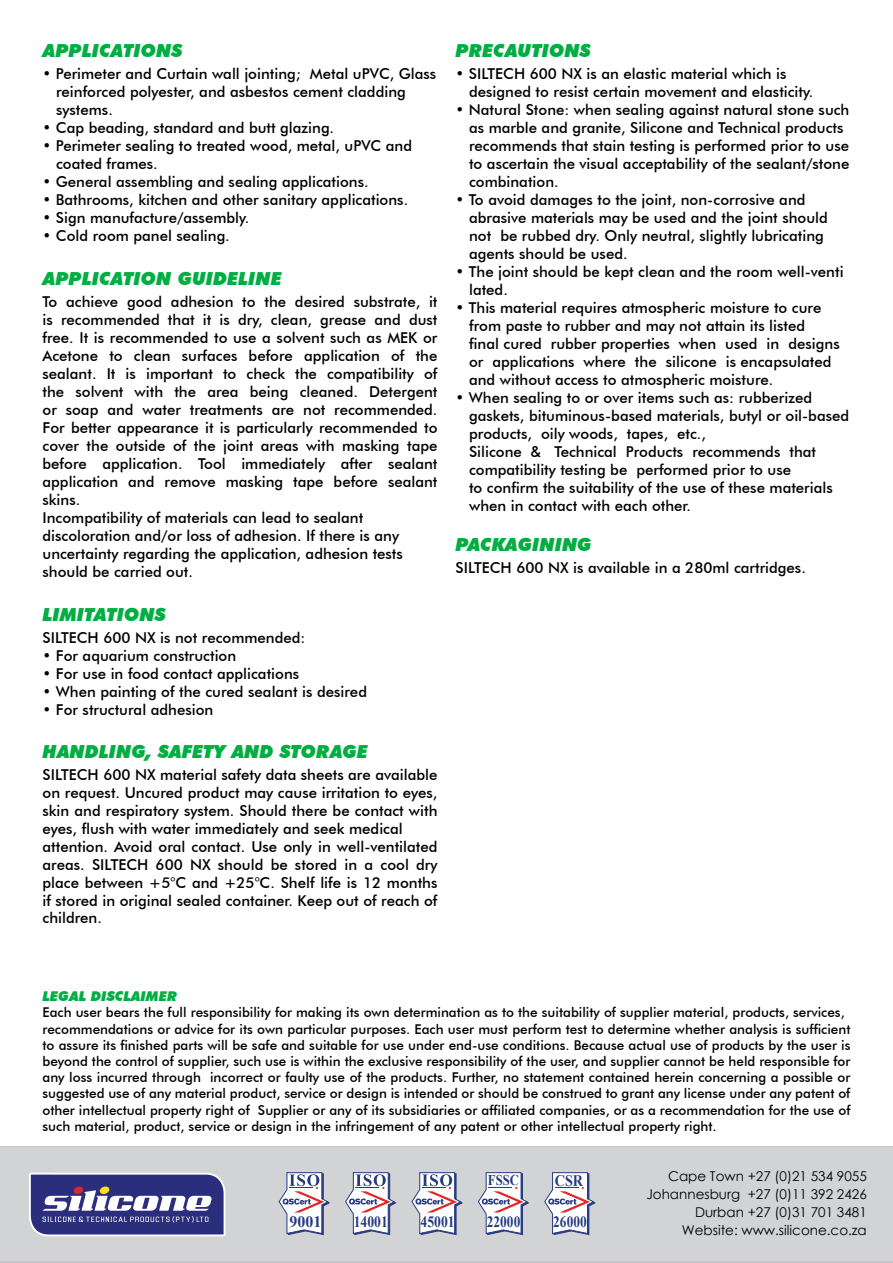
<style>
.page{position:relative;width:893px;height:1263px;background:#fff}
.page>*{position:absolute;margin:0;border:0;box-sizing:border-box;transform-origin:0 0}
.t1{font:italic 900 18px "Futura BT";color:#00ae42}
.t2{font:700 16.05px "Times New Roman";color:#263b80;scale:.88 1}
.t3{font:700 15.9px "Times New Roman";color:#263b80}
.t4{font:700 15.75px "Times New Roman";color:#263b80;scale:.87 1}
.t5{font:700 15.75px "Times New Roman";color:#263b80;scale:.85 1}
.t6{font:500 15px/18px "Futura BT";color:#000}
.t7{font:700 14.85px "Times New Roman";color:#263b80;scale:.85 1}
.t8{font:500 13.5px/16.2px "Futura BT";color:#000}
.t9{font:13.5px/18px "Century Gothic";color:#000;text-align:right}
.t10{font:italic 900 13.5px "Futura BT";color:#00ae42}
</style>
<div class="page">
<div style="left:0;top:1147px;width:893px;height:116px;background:#cccccd"></div>
<div style="left:0;top:1147px;width:893px;height:113px;background:#d1d3d4"></div>
<svg style="left:29px;top:1173px;width:196px;height:63px;background:#5f609a"></svg>
<svg style="left:278px;top:1172px;width:52px;height:63px"></svg>
<svg style="left:345px;top:1172px;width:52px;height:63px"></svg>
<svg style="left:411px;top:1172px;width:52px;height:63px"></svg>
<svg style="left:477px;top:1172px;width:53px;height:63px"></svg>
<svg style="left:544px;top:1172px;width:52px;height:63px"></svg>
<p class="t1" style="left:43px;top:40px;width:141px">APPLICATIONS</p>
<p class="t6" style="left:56px;top:65px;width:382px;text-indent:-14px">• Perimeter and Curtain wall jointing; Metal uPVC, Glass reinforced polyester, and asbestos cement cladding systems.</p>
<p class="t6" style="left:43px;top:119px;width:293px">• Cap beading, standard and butt glazing.</p>
<p class="t6" style="left:56px;top:137px;width:358px;text-indent:-14px">• Perimeter sealing to treated wood, metal, uPVC and coated frames.</p>
<p class="t6" style="left:43px;top:173px;width:328px">• General assembling and sealing applications.</p>
<p class="t6" style="left:43px;top:191px;width:367px">• Bathrooms, kitchen and other sanitary applications.</p>
<p class="t6" style="left:43px;top:209px;width:208px">• Sign manufacture/assembly.</p>
<p class="t6" style="left:43px;top:227px;width:189px">• Cold room panel sealing.</p>
<p class="t1" style="left:43px;top:268px;width:241px">APPLICATION GUIDELINE</p>
<p class="t6" style="left:43px;top:293px;width:396px">To achieve good adhesion to the desired substrate, it is recommended that it is dry, clean, grease and dust free. It is recommended to use a solvent such as MEK or Acetone to clean surfaces before application of the sealant. It is important to check the compatibility of the solvent with the area being cleaned. Detergent or soap and water treatments are not recommended.<br>For better appearance it is particularly recommended to cover the outside of the joint areas with masking tape before application. Tool immediately after sealant application and remove masking tape before sealant skins.<br>Incompatibility of materials can lead to sealant discoloration and/or loss of adhesion. If there is any uncertainty regarding the application, adhesion tests should be carried out.</p>
<p class="t1" style="left:43px;top:603px;width:125px">LIMITATIONS</p>
<p class="t6" style="left:43px;top:628px;width:264px">SILTECH 600 NX is not recommended:</p>
<p class="t6" style="left:43px;top:646px;width:195px">• For aquarium construction</p>
<p class="t6" style="left:43px;top:664px;width:258px">• For use in food contact applications</p>
<p class="t6" style="left:43px;top:682px;width:326px">• When painting of the cured sealant is desired</p>
<p class="t6" style="left:43px;top:700px;width:172px">• For structural adhesion</p>
<p class="t1" style="left:43px;top:741px;width:327px">HANDLING, SAFETY AND STORAGE</p>
<p class="t6" style="left:43px;top:766px;width:396px">SILTECH 600 NX material safety data sheets are available on request. Uncured product may cause irritation to eyes, skin and respiratory system. Should there be contact with eyes, flush with water immediately and seek medical attention. Avoid oral contact. Use only in well-ventilated areas. SILTECH 600 NX should be stored in a cool dry place between +5°C and +25°C. Shelf life is 12 months if stored in original sealed container. Keep out of reach of</p>
<p class="t6" style="left:43px;top:908px;width:61px">children.</p>
<p class="t1" style="left:455px;top:40px;width:136px">PRECAUTIONS</p>
<p class="t6" style="left:469px;top:65px;width:346px;text-indent:-14px">• SILTECH 600 NX is an elastic material which is designed to resist certain movement and elasticity.</p>
<p class="t6" style="left:469px;top:101px;width:382px;text-indent:-14px">• Natural Stone: when sealing against natural stone such as marble and granite, Silicone and Technical products recommends that stain testing is performed prior to use to ascertain the visual acceptability of the sealant/stone combination.</p>
<p class="t6" style="left:469px;top:191px;width:360px;text-indent:-14px">• To avoid damages to the joint, non-corrosive and abrasive materials may be used and the joint should not be rubbed dry. Only neutral, slightly lubricating agents should be used.</p>
<p class="t6" style="left:469px;top:263px;width:376px;text-indent:-14px">• The joint should be kept clean and the room well-venti lated.</p>
<p class="t6" style="left:469px;top:299px;width:372px;text-indent:-14px">• This material requires atmospheric moisture to cure from paste to rubber and may not attain its listed<br>final cured rubber properties when used in designs or applications where the silicone is encapsulated and without access to atmospheric moisture.</p>
<p class="t6" style="left:469px;top:389px;width:382px;text-indent:-14px">• When sealing to or over items such as: rubberized gaskets, bituminous-based materials, butyl or oil-based products, oily woods, tapes, etc.,<br>Silicone &amp; Technical Products recommends that compatibility testing be performed prior to use<br>to confirm the suitability of the use of these materials when in contact with each other.</p>
<p class="t1" style="left:455px;top:533px;width:138px">PACKAGINING</p>
<p class="t6" style="left:455px;top:559px;width:352px">SILTECH 600 NX is available in a 280ml cartridges.</p>
<p class="t10" style="left:43px;top:988px;width:136px">LEGAL DISCLAIMER</p>
<p class="t8" style="left:43px;top:1004px;width:809px">Each user bears the full responsibility for making its own determination as to the suitability of supplier material, products, services, recommendations or advice for its own particular purposes. Each user must perform test to determine whether analysis is sufficient to assure its finished parts will be safe and suitable for use under end-use conditions. Because actual use of products by the user is beyond the control of supplier, such use is within the exclusive responsibility of the user, and supplier cannot be held responsible for any loss incurred through incorrect or faulty use of the products. Further, no statement contained herein concerning a possible or suggested use of any material product, service or design is intended or should be construed to grant any license under any patent of other intellectual property right of Supplier or any of its subsidiaries or affiliated companies, or as a recommendation for the use of such material, product, service or design in the infringement of any patent or other intellectual property right.</p>
<p class="t9" style="left:646px;top:1167px;width:222px">Cape Town +27 (0)21 534 9055<br>Johannesburg +27 (0)11 392 2426<br>Durban +27 (0)31 701 3481<br>Website: www.silicone.co.za</p>
<p class="t2" style="left:555px;top:1169px;width:34px">CSR</p>
<p class="t7" style="left:488px;top:1170px;width:38px">FSSC</p>
<p class="t3" style="left:289px;top:1210px;width:33px">9001</p>
<p class="t4" style="left:354px;top:1211px;width:41px">14001</p>
<p class="t4" style="left:421px;top:1211px;width:41px">45001</p>
<p class="t5" style="left:487px;top:1211px;width:41px">22000</p>
<p class="t5" style="left:553px;top:1210px;width:41px">26000</p>
</div>
